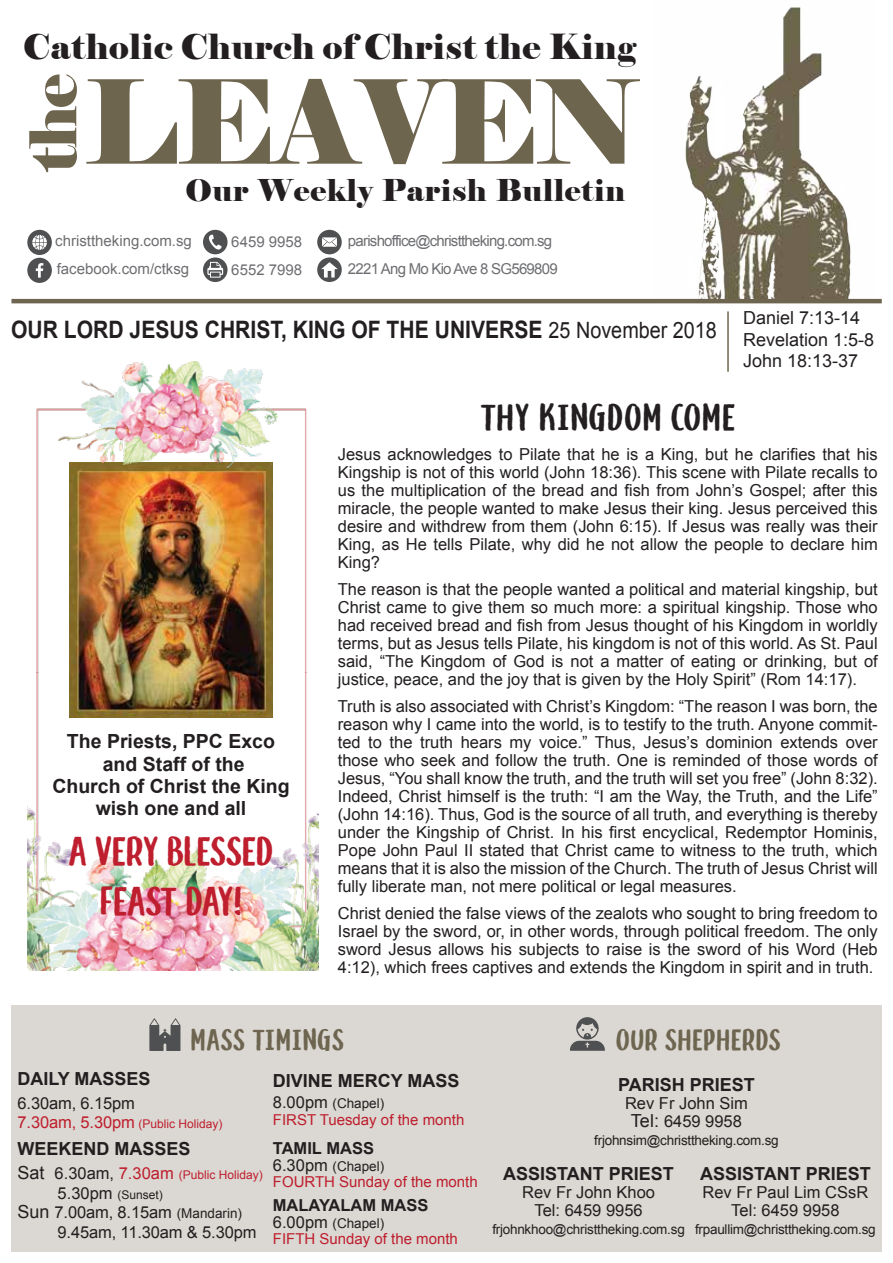
<style>
.page{position:relative;width:893px;height:1263px;background:#fff}
.page>*{position:absolute;margin:0;border:0;box-sizing:border-box;transform-origin:0 0}
.t1{font:115.8px "Elephant";letter-spacing:-.03em;color:#6e654f}
.t2{font:64.5px "Elephant";color:#6e654f}
.t3{font:40.5px/50.1px "Grape Demo";letter-spacing:-.03em;color:#be1e2d;text-align:center}
.t4{font:37.5px "Grape Demo";color:#231f20}
.t5{font:34.5px "Elephant";letter-spacing:.02em;color:#231f20}
.t6{font:30px "Elephant";letter-spacing:.025em;color:#231f20}
.t7{font:30px "Grape Demo";letter-spacing:-.01em;color:#6e6550}
.t8{font:700 24px "Arial";color:#231f20;scale:.88 1}
.t9{font:700 19.5px/22.4px "Arial";color:#231f20;text-align:center}
.t10{font:700 18px "Arial";color:#231f20}
.t11{font:18px/21.6px "Arial";color:#231f20}
.t12{font:16.5px/18px "Arial";color:#231f20;text-align:justify}
.t13{font:700 16.5px "Arial";color:#231f20}
.t14{font:15px "Arial";color:#be1e2d}
.t15{font:15px/27.6px "Arial";letter-spacing:-.05em;color:#6d6e71}
.t16{font:15px/28.8px "Arial";color:#6d6e71}
.t17{font:13.5px "Arial";letter-spacing:-.02em;color:#231f20}
.t18{font:12px/19.5px "Arial";color:#be1e2d}
.s1{font-weight:400;font-size:22.5px}
.s2{font-size:16.5px}
.s3{font-size:18px;color:#231f20}
.s4{font-size:16.5px;color:#231f20}
.s5{color:#231f20}
.s6{font-size:18px}
.s7{font-size:13.5px}
</style>
<div class="page">
<div style="left:27px;top:258px;width:25px;height:25px;background:#4f5052;border-radius:50%"></div>
<svg style="left:36px;top:263px;width:7px;height:15px"></svg>
<div style="left:27px;top:230px;width:25px;height:25px;background:#4f5052;border-radius:50%"></div>
<svg style="left:32px;top:235px;width:15px;height:15px"></svg>
<div style="left:203px;top:230px;width:25px;height:24px;background:#4f5052;border-radius:50%"></div>
<svg style="left:209px;top:235px;width:13px;height:14px"></svg>
<svg style="left:203px;top:257px;width:25px;height:25px"></svg>
<svg style="left:207px;top:262px;width:16px;height:16px"></svg>
<div style="left:317px;top:230px;width:25px;height:24px;background:#4f5052;border-radius:50%"></div>
<svg style="left:322px;top:237px;width:15px;height:10px"></svg>
<svg style="left:317px;top:257px;width:25px;height:25px"></svg>
<svg style="left:321px;top:262px;width:17px;height:15px"></svg>
<hr style="left:11px;top:299px;width:871px;height:4px;background:#6e6550">
<img style="left:685px;top:7px;width:166px;height:291px">
<div style="left:11px;top:1005px;width:871px;height:246px;background:#dbd8d3"></div>
<svg style="left:149px;top:1018px;width:31px;height:33px"></svg>
<svg style="left:570px;top:1017px;width:35px;height:34px"></svg>
<hr style="left:727px;top:311px;width:2px;height:61px;background:#6e6550">
<img style="left:28px;top:361px;width:291px;height:610px">
<h3 class="t5" style="left:23px;top:25px;width:614px">Catholic Church of Christ the King</h3>
<h1 class="t1" style="left:84px;top:50px;width:558px">LEAVEN</h1>
<h3 class="t6" style="left:185px;top:171px;width:441px">Our Weekly Parish Bulletin</h3>
<h2 class="t2" style="left:13px;top:172px;width:100px;rotate:-90deg">the</h2>
<p class="t16" style="left:55px;top:227px;width:138px">christtheking.com.sg</p>
<p class="t16" style="left:231px;top:227px;width:72px">6459 9958<br>6552 7998</p>
<p class="t15" style="left:348px;top:227px;width:211px">parishoffice@christtheking.com.sg<br>2221 Ang Mo Kio Ave 8 SG569809</p>
<p class="t16" style="left:57px;top:255px;width:134px">facebook.com/ctksg</p>
<h3 class="t8" style="left:11px;top:314px;width:804px">OUR LORD JESUS CHRIST, KING OF THE UNIVERSE <span class="s1">25 November 2018</span></h3>
<p class="t11" style="left:743px;top:307px;width:133px">Daniel 7:13-14<br>Revelation 1:5-8<br>John 18:13-37</p>
<h3 class="t4" style="left:480px;top:400px;width:257px">THY KINGDOM COME</h3>
<p class="t12" style="left:338px;top:446px;width:541px">Jesus acknowledges to Pilate that he is a King, but he clarifies that his Kingship is not of this world (John 18:36). This scene with Pilate recalls to us the multiplication of the bread and fish from John’s Gospel; after this miracle, the people wanted to make Jesus their king. Jesus perceived this desire and withdrew from them (John 6:15). If Jesus was really was their King, as He tells Pilate, why did he not allow the people to declare him King?</p>
<p class="t12" style="left:338px;top:581px;width:541px">The reason is that the people wanted a political and material kingship, but Christ came to give them so much more: a spiritual kingship. Those who had received bread and fish from Jesus thought of his Kingdom in worldly terms, but as Jesus tells Pilate, his kingdom is not of this world. As St. Paul said, “The Kingdom of God is not a matter of eating or drinking, but of justice, peace, and the joy that is given by the Holy Spirit” (Rom 14:17).</p>
<p class="t12" style="left:338px;top:698px;width:541px">Truth is also associated with Christ’s Kingdom: “The reason I was born, the reason why I came into the world, is to testify to the truth. Anyone commit&shy;ted to the truth hears my voice.” Thus, Jesus’s dominion extends over those who seek and follow the truth. One is reminded of those words of Jesus, “You shall know the truth, and the truth will set you free” (John 8:32).<br>Indeed, Christ himself is the truth: “I am the Way, the Truth, and the Life” (John 14:16). Thus, God is the source of all truth, and everything is thereby under the Kingship of Christ. In his first encyclical, Redemptor Hominis, Pope John Paul II stated that Christ came to witness to the truth, which means that it is also the mission of the Church. The truth of Jesus Christ will fully liberate man, not mere political or legal measures.</p>
<p class="t12" style="left:338px;top:905px;width:541px">Christ denied the false views of the zealots who sought to bring freedom to Israel by the sword, or, in other words, through political freedom. The only sword Jesus allows his subjects to raise is the sword of his Word (Heb 4:12), which frees captives and extends the Kingdom in spirit and in truth.</p>
<p class="t9" style="left:52px;top:730px;width:239px">The Priests, PPC Exco and Staff of the<br>Church of Christ the King wish one and all</p>
<h3 class="t3" style="left:68px;top:828px;width:207px">A VERY BLESSED<br>FEAST DAY!</h3>
<h3 class="t7" style="left:190px;top:1026px;width:156px">MASS TIMINGS</h3>
<h3 class="t7" style="left:615px;top:1026px;width:167px">OUR SHEPHERDS</h3>
<p class="t10" style="left:18px;top:1066px;width:135px">DAILY MASSES</p>
<p class="t12" style="left:18px;top:1094px;width:119px">6.30am, 6.15pm</p>
<p class="t18" style="left:18px;top:1114px;width:206px"><span class="s2">7.30am, 5.30pm</span> (Public Holiday)</p>
<p class="t10" style="left:18px;top:1137px;width:175px">WEEKEND MASSES</p>
<p class="t18" style="left:58px;top:1165px;width:207px;text-indent:-40px"><span class="s3">Sat</span> <span class="s4">6.30am,</span> <span class="s2">7.30am</span> (Public Holiday)<br><span class="s4">5.30pm</span> <span class="s5">(Sunset)</span></p>
<p class="t12" style="left:58px;top:1203px;width:200px;line-height:19.5px;text-indent:-40px"><span class="s6">Sun</span> 7.00am, 8.15am <span class="s7">(Mandarin)<br></span>9.45am, 11.30am &amp; 5.30pm</p>
<p class="t10" style="left:273px;top:1069px;width:188px">DIVINE MERCY MASS</p>
<p class="t17" style="left:273px;top:1094px;width:113px"><span class="s2">8.00pm</span> (Chapel)</p>
<p class="t14" style="left:273px;top:1109px;width:193px">FIRST Tuesday of the month</p>
<p class="t13" style="left:273px;top:1137px;width:103px">TAMIL MASS</p>
<p class="t17" style="left:273px;top:1157px;width:113px"><span class="s2">6.30pm</span> (Chapel)</p>
<p class="t14" style="left:273px;top:1172px;width:206px">FOURTH Sunday of the month</p>
<p class="t13" style="left:273px;top:1194px;width:157px">MALAYALAM MASS</p>
<p class="t17" style="left:273px;top:1214px;width:113px"><span class="s2">6.00pm</span> (Chapel)</p>
<p class="t14" style="left:273px;top:1229px;width:187px">FIFTH Sunday of the month</p>
<p class="t10" style="left:618px;top:1073px;width:138px">PARISH PRIEST</p>
<p class="t12" style="left:625px;top:1094px;width:124px;text-align:center">Rev Fr John Sim<br><span class="s6">Tel:</span> 6459 9958</p>
<p class="t17" style="left:594px;top:1131px;width:186px">frjohnsim@christtheking.com.sg</p>
<p class="t10" style="left:503px;top:1162px;width:172px">ASSISTANT PRIEST</p>
<p class="t12" style="left:522px;top:1183px;width:134px;text-align:center">Rev Fr John Khoo<br>Tel: 6459 9956</p>
<p class="t17" style="left:492px;top:1220px;width:194px">frjohnkhoo@christtheking.com.sg</p>
<p class="t10" style="left:700px;top:1162px;width:172px">ASSISTANT PRIEST</p>
<p class="t12" style="left:702px;top:1183px;width:167px;text-align:center">Rev Fr Paul Lim CSsR<br>Tel: 6459 9958</p>
<p class="t17" style="left:695px;top:1220px;width:182px">frpaullim@christtheking.com.sg</p>
</div>
